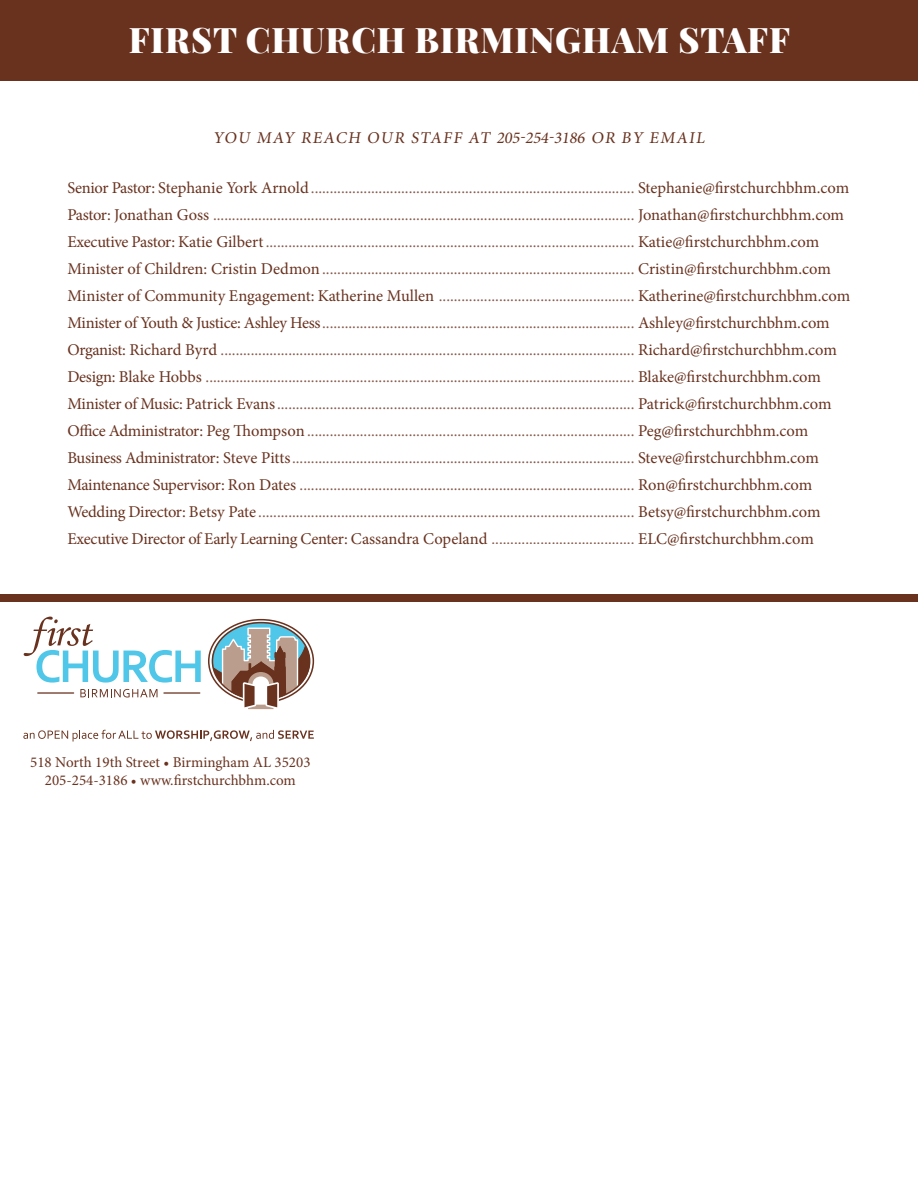
<style>
.page{position:relative;width:918px;height:1188px;background:#fff}
.page>*{position:absolute;margin:0;border:0;box-sizing:border-box;transform-origin:0 0}
.t1{font:900 34.5px "Playfair Display";letter-spacing:.025em;color:#fff}
.t2{font:16.5px/27px "Minion Pro";letter-spacing:-.01em;color:#69321f}
.t3{font:15px/18px "Minion Pro";color:#69321f;text-align:center}
</style>
<div class="page">
<div style="left:0;top:0;width:918px;height:81px;background:#69321f"></div>
<div style="left:0;top:594px;width:918px;height:8px;background:#69321f"></div>
<div style="left:208px;top:619px;width:106px;height:84px;border:2px solid #69321f;border-radius:50%"></div>
<svg style="left:24px;top:617px;width:177px;height:66px"></svg>
<svg style="left:80px;top:689px;width:77px;height:9px"></svg>
<hr style="left:38px;top:692px;width:36px;height:2px;background:#69321f">
<hr style="left:164px;top:692px;width:36px;height:2px;background:#69321f">
<svg style="left:211px;top:622px;width:95px;height:87px"></svg>
<svg style="left:23px;top:730px;width:291px;height:12px"></svg>
<h1 class="t1" style="left:129px;top:13px;width:663px">FIRST CHURCH BIRMINGHAM STAFF</h1>
<p class="t2" style="left:213px;top:124px;width:496px">YOU MAY REACH OUR STAFF AT 205-254-3186 OR BY EMAIL</p>
<p class="t2" style="left:67px;top:174px;width:784px">Senior Pastor: Stephanie York Arnold...................................................................................... Stephanie@firstchurchbhm.com Pastor: Jonathan Goss ................................................................................................................ Jonathan@firstchurchbhm.com Executive Pastor: Katie Gilbert.................................................................................................. Katie@firstchurchbhm.com Minister of Children: Cristin Dedmon................................................................................... Cristin@firstchurchbhm.com Minister of Community Engagement: Katherine Mullen .................................................... Katherine@firstchurchbhm.com Minister of Youth &amp; Justice: Ashley Hess................................................................................... Ashley@firstchurchbhm.com Organist: Richard Byrd .............................................................................................................. Richard@firstchurchbhm.com Design: Blake Hobbs .................................................................................................................. Blake@firstchurchbhm.com Minister of Music: Patrick Evans............................................................................................... Patrick@firstchurchbhm.com Office Administrator: Peg Thompson....................................................................................... Peg@firstchurchbhm.com Business Administrator: Steve Pitts........................................................................................... Steve@firstchurchbhm.com Maintenance Supervisor: Ron Dates ......................................................................................... Ron@firstchurchbhm.com Wedding Director: Betsy Pate.................................................................................................... Betsy@firstchurchbhm.com Executive Director of Early Learning Center: Cassandra Copeland ...................................... ELC@firstchurchbhm.com</p>
<p class="t3" style="left:30px;top:753px;width:282px">518 North 19th Street • Birmingham AL 35203<br>205-254-3186 • www.firstchurchbhm.com</p>
</div>
